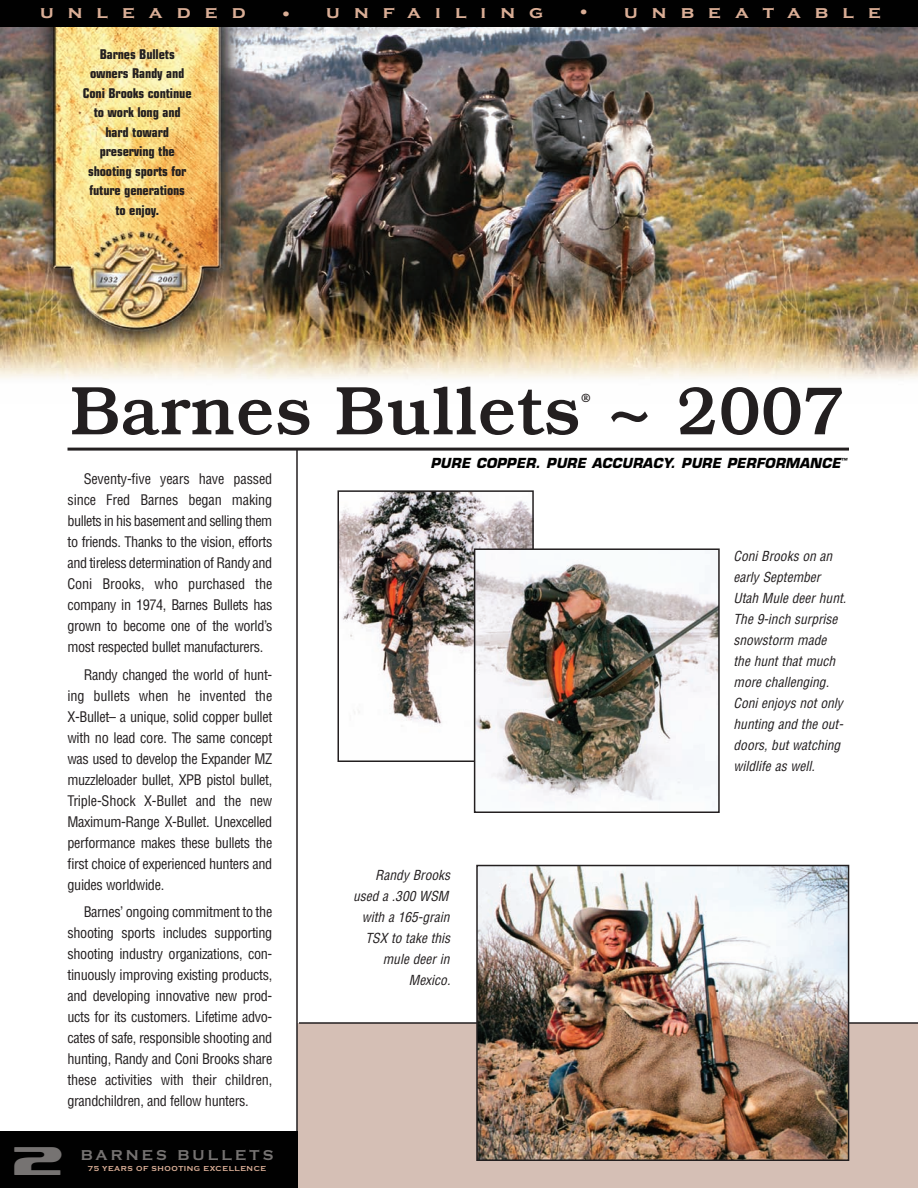
<style>
.page{position:relative;width:918px;height:1188px;background:#fff}
.page>*{position:absolute;margin:0;border:0;box-sizing:border-box;transform-origin:0 0}
.t1{font:500 69px "Bookman";color:#231f20}
.t2{font:40.65px "Sofachrome";color:#767372}
.t3{font:700 18px "Copperplate Gothic";letter-spacing:.715em;color:#daae96;scale:1.1 1}
.t4{font:700 14.85px "Copperplate Gothic";letter-spacing:.215em;color:#767372}
.t5{font:condensed 14.25px/21px "Helvetica";letter-spacing:-.025em;color:#231f20;text-align:justify}
.t6{font:italic condensed 13.5px/21px "Helvetica";color:#231f20;text-align:right}
.t7{font:700 condensed 13.5px/19.5px "Eurostile";letter-spacing:-.01em;color:#231f20;text-align:center}
.t8{font:italic 700 13.5px "Eurostile";letter-spacing:.015em;color:#010101}
.t9{font:500 12px "Bookman";color:#231f20}
.t10{font:700 7.5px "Copperplate Gothic";letter-spacing:.07em;color:#daae96}
</style>
<div class="page">
<div style="left:297px;top:1023px;width:621px;height:165px;background:#d5bfb5"></div>
<hr style="left:299px;top:1022px;width:619px;height:2px;background:#231f20">
<img style="left:0;top:27px;width:918px;height:353px">
<hr style="left:296px;top:450px;width:2px;height:682px;background:#231f20">
<div style="left:0;top:0;width:918px;height:27px;background:#010101"></div>
<div style="left:0;top:1132px;width:298px;height:56px;background:#010101"></div>
<hr style="left:68px;top:448px;width:781px;height:3px;background:#231f20">
<img style="left:341px;top:493px;width:190px;height:266px">
<div style="left:338px;top:490px;width:196px;height:272px;border:2px solid #231f20"></div>
<img style="left:477px;top:551px;width:240px;height:250px">
<div style="left:474px;top:548px;width:246px;height:265px;border:2px solid #231f20"></div>
<img style="left:479px;top:868px;width:367px;height:290px">
<div style="left:476px;top:865px;width:373px;height:296px;border:2px solid #231f20"></div>
<p class="t3" style="left:40px;top:2px;width:188px">unleaded</p>
<p class="t3" style="left:279px;top:2px;width:242px">• unfailing</p>
<p class="t3" style="left:577px;top:2px;width:277px">• unbeatable</p>
<p class="t7" style="left:83px;top:45px;width:110px">Barnes Bullets owners Randy and<br>Coni Brooks continue to work long and hard toward preserving the shooting sports for future generations to enjoy.</p>
<h1 class="t1" style="left:71px;top:387px;width:776px">Barnes Bullets ~ 2007</h1>
<p class="t9" style="left:581px;top:394px;width:11px">®</p>
<p class="t5" style="left:68px;top:469px;width:206px;text-indent:16px">Seventy-five years have passed since Fred Barnes began making bullets in his basement and selling them to friends. Thanks to the vision, efforts and tireless determination of Randy and Coni Brooks, who purchased the company in 1974, Barnes Bullets has grown to become one of the world’s most respected bullet manufacturers.</p>
<p class="t5" style="left:67px;top:665px;width:206px;text-indent:16px">Randy changed the world of hunt&shy;ing bullets when he invented the X-Bullet– a unique, solid copper bullet with no lead core. The same concept was used to develop the Expander MZ muzzleloader bullet, XPB pistol bullet, Triple-Shock X-Bullet and the new Maximum-Range X-Bullet. Unexcelled performance makes these bullets the first choice of experienced hunters and guides worldwide.</p>
<p class="t5" style="left:67px;top:902px;width:206px;text-indent:16px">Barnes’ ongoing commitment to the shooting sports includes supporting shooting industry organizations, con&shy;tinuously improving existing products, and developing innovative new prod&shy;ucts for its customers. Lifetime advo&shy;cates of safe, responsible shooting and hunting, Randy and Coni Brooks share these activities with their children, grandchildren, and fellow hunters.</p>
<h2 class="t2" style="left:13px;top:1141px;width:51px">2</h2>
<p class="t4" style="left:81px;top:1146px;width:194px">BARNES BULLETS</p>
<p class="t10" style="left:88px;top:1164px;width:180px">75 YEARS OF SHOOTING EXCELLENCE</p>
<p class="t8" style="left:431px;top:458px;width:418px">PURE COPPER. PURE ACCURACY. PURE PERFORMANCE<sup>™</sup></p>
<p class="t6" style="left:353px;top:865px;width:99px">Randy Brooks used a .300 WSM with a 165-grain<br>TSX to take this mule deer in<br>Mexico.</p>
<p class="t6" style="left:734px;top:546px;width:114px;text-align:left">Coni Brooks on an early September<br>Utah Mule deer hunt.<br>The 9-inch surprise snowstorm made the hunt that much more challenging.<br>Coni enjoys not only hunting and the out&shy;doors, but watching wildlife as well.</p>
</div>
